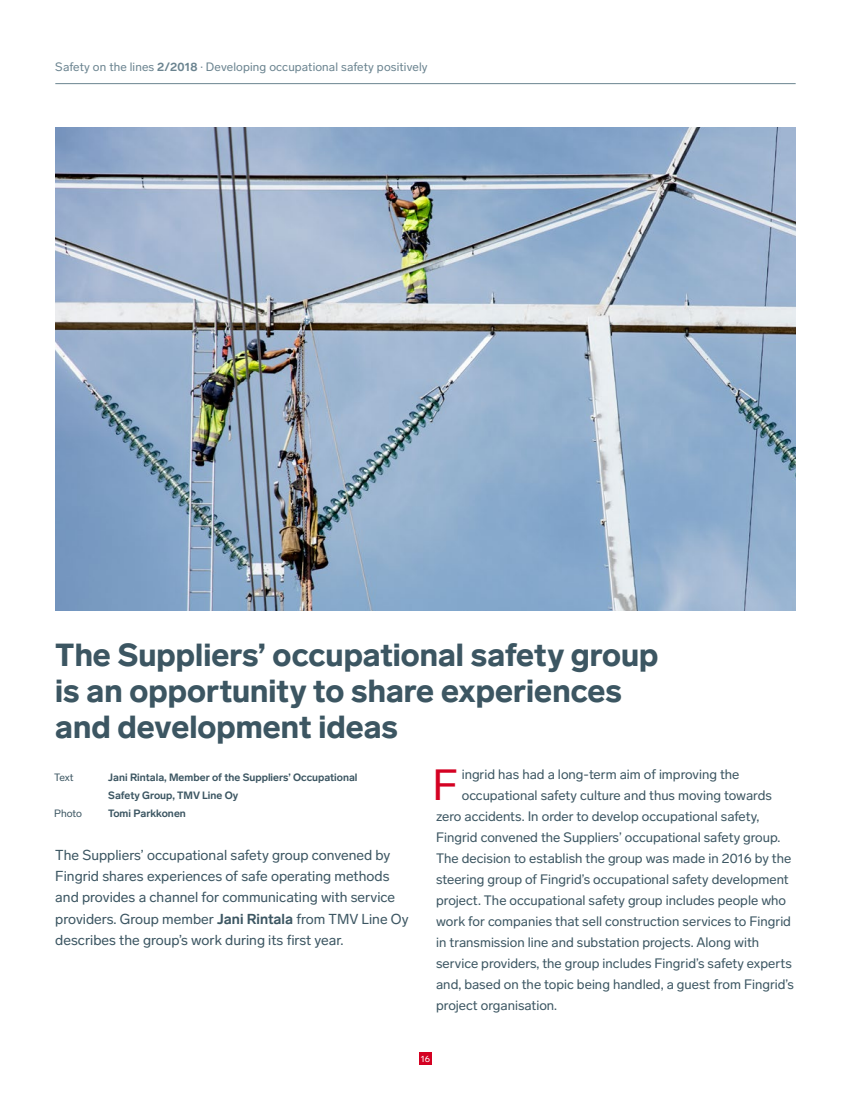
<style>
.page{position:relative;width:851px;height:1106px;background:#fff}
.page>*{position:absolute;margin:0;border:0;box-sizing:border-box;transform-origin:0 0}
.t1{font:43.05px "Lab Grotesque";color:#d40122}
.t2{font:900 31.5px/36px "Lab Grotesque";color:#3c5662}
.t3{font:14.25px/21px "Lab Grotesque";color:#3c5662}
.t4{font:13.5px "Lab Grotesque";color:#3c5662}
.t5{font:12px "Lab Grotesque";letter-spacing:.01em;color:#6b8490}
.t6{font:700 10.5px/18px "Lab Grotesque";color:#3c5662}
.t7{font:10.5px "Lab Grotesque";letter-spacing:-.015em;color:#3c5662}
.t8{font:9px "Lab Grotesque";color:#fff}
.s1{font-weight:700}
</style>
<div class="page">
<div style="left:419px;top:1052px;width:13px;height:12px;background:#d40122"></div>
<hr style="left:55px;top:83px;width:740px;height:1px;background:#6b8490">
<img style="left:55px;top:128px;width:740px;height:483px">
<p class="t5" style="left:55px;top:59px;width:374px">Safety on the lines <span class="s1">2/2018</span> · Developing occupational safety positively</p>
<h2 class="t2" style="left:55px;top:637px;width:604px">The Suppliers’ occupational safety group is an opportunity to share experiences and development ideas</h2>
<p class="t7" style="left:54px;top:770px;width:21px">Text</p>
<p class="t6" style="left:108px;top:768px;width:251px">Jani Rintala, Member of the Suppliers’ Occupational<br>Safety Group, TMV Line Oy</p>
<p class="t7" style="left:54px;top:806px;width:29px">Photo</p>
<p class="t6" style="left:108px;top:804px;width:79px">Tomi Parkkonen</p>
<p class="t3" style="left:55px;top:845px;width:355px">The Suppliers’ occupational safety group convened by Fingrid shares experiences of safe operating methods and provides a channel for communicating with service providers. Group member <span class="s1">Jani Rintala</span> from TMV Line Oy describes the group’s work during its first year.</p>
<h1 class="t1" style="left:432px;top:759px;width:27px">F</h1>
<p class="t4" style="left:461px;top:766px;width:279px">ingrid has had a long-term aim of improving the</p>
<p class="t4" style="left:461px;top:787px;width:311px">occupational safety culture and thus moving towards</p>
<p class="t4" style="left:436px;top:808px;width:325px">zero accidents. In order to develop occupational safety,</p>
<p class="t4" style="left:436px;top:829px;width:346px">Fingrid convened the Suppliers’ occupational safety group.</p>
<p class="t4" style="left:436px;top:850px;width:356px">The decision to establish the group was made in 2016 by the</p>
<p class="t4" style="left:436px;top:871px;width:354px">steering group of Fingrid’s occupational safety development</p>
<p class="t4" style="left:436px;top:892px;width:351px">project. The occupational safety group includes people who</p>
<p class="t4" style="left:436px;top:913px;width:356px">work for companies that sell construction services to Fingrid</p>
<p class="t4" style="left:436px;top:934px;width:324px">in transmission line and substation projects. Along with</p>
<p class="t4" style="left:436px;top:955px;width:357px">service providers, the group includes Fingrid’s safety experts</p>
<p class="t4" style="left:436px;top:976px;width:359px">and, based on the topic being handled, a guest from Fingrid’s</p>
<p class="t4" style="left:436px;top:997px;width:123px">project organisation.</p>
<p class="t8" style="left:420px;top:1053px;width:11px">16</p>
</div>
